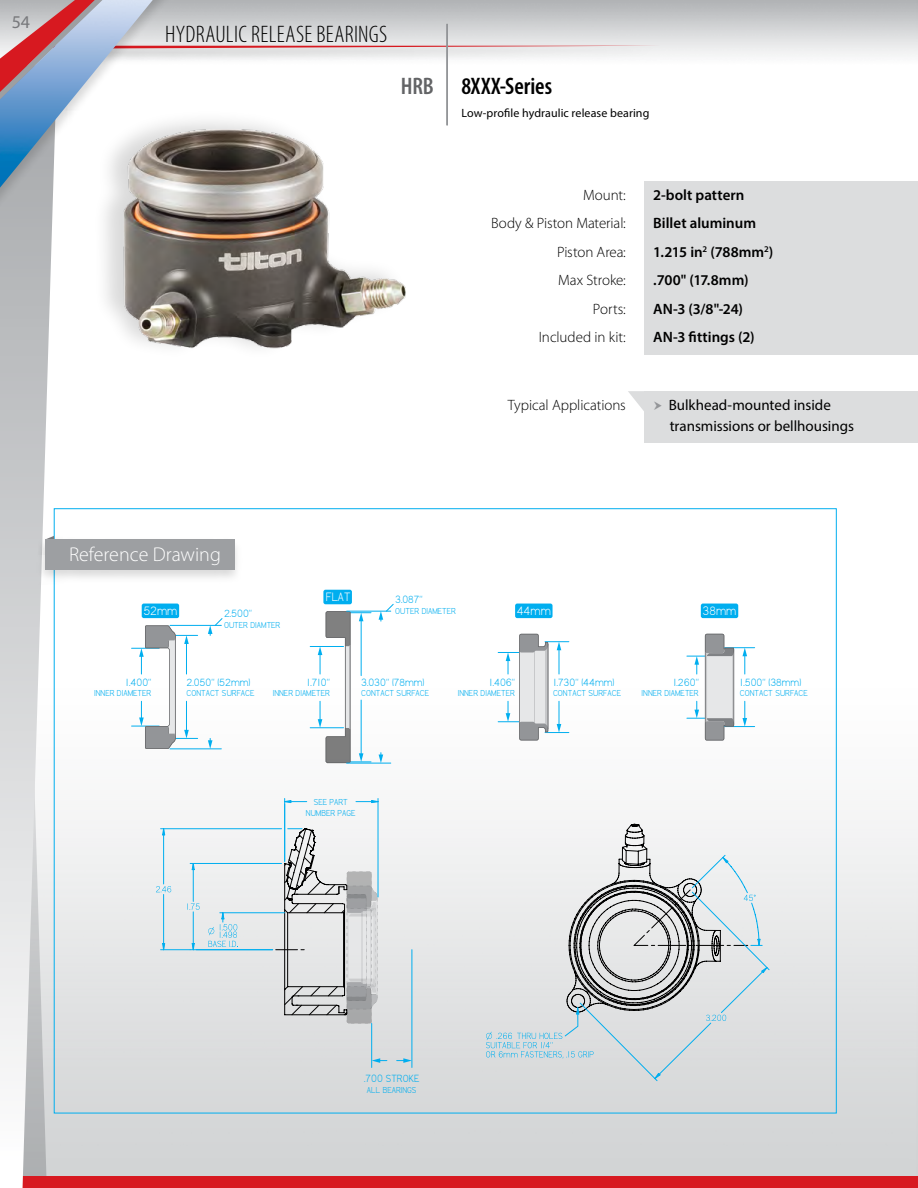
<style>
.page{position:relative;width:918px;height:1188px;background:#fff}
.page>*{position:absolute;margin:0;border:0;box-sizing:border-box;transform-origin:0 0}
.t1{font:300 condensed 24px "Myriad Pro";letter-spacing:.015em;color:#000}
.t2{font:600 condensed 24px "Myriad Pro";color:#000}
.t3{font:600 condensed 24px "Myriad Pro";color:#636466}
.t4{font:300 20.1px "Myriad Pro";color:#fff}
.t5{font:18px "Myriad Pro";color:#77787b}
.t6{font:300 15px/28.5px "Myriad Pro";letter-spacing:-.005em;color:#000;text-align:right}
.t7{font:600 15px/28.5px "Myriad Pro";color:#000}
.t8{font:15px/21px "Myriad Pro";color:#000}
.t9{font:13.8px "Solid Edge ANSI";color:#fff}
.t10{font:12px "Myriad Pro";letter-spacing:.005em;color:#000}
.t11{font:11.85px "Solid Edge ANSI";color:#00aeef}
.t12{font:9.9px/11.9px "Solid Edge ANSI";color:#00aeef;text-align:center}
</style>
<div class="page">
<img style="left:57px;top:678px;width:861px;height:498px">
<div style="left:0;top:1176px;width:918px;height:12px;background:#d71920"></div>
<svg style="left:0;top:219px;width:57px;height:969px"></svg>
<div style="left:323px;top:590px;width:29px;height:14px;background:#00aeef;border-radius:2px"></div>
<div style="left:142px;top:604px;width:37px;height:14px;background:#00aeef;border-radius:2px"></div>
<hr style="left:310px;top:727px;width:34px;height:1px;background:#00aeef">
<hr style="left:310px;top:646px;width:34px;height:1px;background:#00aeef">
<svg style="left:318px;top:611px;width:53px;height:152px"></svg>
<hr style="left:347px;top:611px;width:44px;height:1px;background:#00aeef">
<hr style="left:347px;top:763px;width:44px;height:1px;background:#00aeef">
<div style="left:515px;top:604px;width:38px;height:14px;background:#00aeef;border-radius:2px"></div>
<div style="left:701px;top:604px;width:37px;height:14px;background:#00aeef;border-radius:2px"></div>
<hr style="left:170px;top:748px;width:51px;height:1px;background:#00aeef">
<hr style="left:170px;top:625px;width:51px;height:1px;background:#00aeef">
<hr style="left:146px;top:738px;width:52px;height:1px;background:#00aeef">
<hr style="left:146px;top:635px;width:52px;height:1px;background:#00aeef">
<hr style="left:186px;top:642px;width:1px;height:32px;background:#00aeef">
<svg style="left:184px;top:635px;width:5px;height:9px"></svg>
<hr style="left:186px;top:701px;width:1px;height:30px;background:#00aeef">
<svg style="left:184px;top:730px;width:5px;height:8px"></svg>
<svg style="left:208px;top:738px;width:4px;height:11px"></svg>
<svg style="left:379px;top:753px;width:4px;height:10px"></svg>
<svg style="left:372px;top:1058px;width:15px;height:5px"></svg>
<svg style="left:397px;top:1058px;width:15px;height:5px"></svg>
<svg style="left:132px;top:625px;width:44px;height:124px"></svg>
<hr style="left:687px;top:718px;width:30px;height:1px;background:#00aeef">
<hr style="left:687px;top:656px;width:30px;height:1px;background:#00aeef">
<hr style="left:709px;top:726px;width:46px;height:1px;background:#00aeef">
<hr style="left:709px;top:647px;width:46px;height:1px;background:#00aeef">
<svg style="left:694px;top:656px;width:5px;height:18px"></svg>
<svg style="left:694px;top:701px;width:5px;height:17px"></svg>
<svg style="left:742px;top:648px;width:5px;height:26px"></svg>
<svg style="left:743px;top:701px;width:4px;height:26px"></svg>
<svg style="left:705px;top:634px;width:29px;height:106px;background:#c4c6c8"></svg>
<hr style="left:498px;top:721px;width:33px;height:1px;background:#00aeef">
<hr style="left:498px;top:652px;width:33px;height:1px;background:#00aeef">
<svg style="left:506px;top:653px;width:4px;height:21px"></svg>
<svg style="left:506px;top:701px;width:4px;height:21px"></svg>
<svg style="left:519px;top:634px;width:50px;height:106px"></svg>
<hr style="left:412px;top:950px;width:1px;height:118px;background:#00aeef">
<hr style="left:371px;top:1023px;width:1px;height:45px;background:#00aeef">
<svg style="left:208px;top:618px;width:15px;height:17px"></svg>
<svg style="left:379px;top:603px;width:15px;height:18px"></svg>
<svg style="left:486px;top:824px;width:284px;height:258px"></svg>
<hr style="left:190px;top:863px;width:92px;height:1px;background:#00aeef">
<svg style="left:162px;top:829px;width:4px;height:7px"></svg>
<hr style="left:161px;top:828px;width:121px;height:1px;background:#00aeef">
<svg style="left:276px;top:828px;width:102px;height:196px"></svg>
<hr style="left:196px;top:949px;width:77px;height:1px;background:#00aeef">
<svg style="left:156px;top:863px;width:44px;height:88px;background:#dee8ec"></svg>
<hr style="left:163px;top:894px;width:1px;height:56px;background:#00aeef">
<hr style="left:163px;top:829px;width:1px;height:55px;background:#00aeef">
<hr style="left:220px;top:912px;width:65px;height:1px;background:#00aeef">
<svg style="left:208px;top:912px;width:30px;height:35px"></svg>
<hr style="left:378px;top:798px;width:1px;height:99px;background:#00aeef">
<hr style="left:284px;top:798px;width:1px;height:64px;background:#00aeef">
<svg style="left:356px;top:800px;width:23px;height:4px"></svg>
<svg style="left:284px;top:800px;width:23px;height:4px"></svg>
<img style="left:104px;top:190px;width:302px;height:159px">
<div style="left:0;top:0;width:199px;height:219px;background:#000;opacity:.15"></div>
<img style="left:0;top:190px;width:187px;height:16px">
<svg style="left:0;top:0;width:661px;height:190px"></svg>
<div style="left:38px;top:534px;width:24px;height:20px;background:#000;opacity:.15"></div>
<div style="left:36px;top:537px;width:207px;height:47px;background:#000;opacity:.15"></div>
<div style="left:45px;top:540px;width:189px;height:30px;background:#9d9fa2"></div>
<div style="left:644px;top:391px;width:274px;height:52px;background:#dcddde"></div>
<div style="left:644px;top:181px;width:274px;height:173px;background:#dcddde"></div>
<svg style="left:628px;top:391px;width:16px;height:20px"></svg>
<h3 class="t5" style="left:12px;top:11px;width:20px">54</h3>
<h1 class="t1" style="left:165px;top:20px;width:224px">HYDRAULIC RELEASE BEARINGS</h1>
<h1 class="t3" style="left:401px;top:71px;width:34px">HRB</h1>
<h1 class="t2" style="left:461px;top:71px;width:92px">8XXX-Series</h1>
<p class="t10" style="left:461px;top:106px;width:190px">Low-profile hydraulic release bearing</p>
<h3 class="t6" style="left:491px;top:181px;width:136px">Mount:<br>Body &amp; Piston Material:<br>Piston Area:<br>Max Stroke:<br>Ports:<br>Included in kit:</h3>
<h3 class="t6" style="left:508px;top:391px;width:119px">Typical Applications</h3>
<h3 class="t7" style="left:653px;top:180px;width:122px">2-bolt pattern<br>Billet aluminum<br>1.215 in<sup>2</sup> (788mm<sup>2</sup>) .700" (17.8mm)<br>AN-3 (3/8"-24)<br>AN-3 fittings (2)</h3>
<h3 class="t8" style="left:669px;top:394px;width:187px">Bulkhead-mounted inside transmissions or bellhousings</h3>
<h2 class="t4" style="left:69px;top:542px;width:153px">Reference Drawing</h2>
<h3 class="t9" style="left:326px;top:589px;width:26px">FLAT</h3>
<p class="t11" style="left:395px;top:593px;width:29px">3.087”</p>
<p class="t12" style="left:395px;top:605px;width:62px">OUTER DIAMETER</p>
<h3 class="t9" style="left:143px;top:603px;width:36px">52mm</h3>
<h3 class="t9" style="left:517px;top:603px;width:36px">44mm</h3>
<h3 class="t9" style="left:703px;top:603px;width:35px">38mm</h3>
<p class="t11" style="left:224px;top:607px;width:30px">2.500”</p>
<p class="t12" style="left:224px;top:619px;width:58px">OUTER DIAMTER</p>
<p class="t11" style="left:126px;top:676px;width:27px">1.400”</p>
<p class="t12" style="left:94px;top:687px;width:59px">INNER DIAMETER</p>
<p class="t11" style="left:186px;top:676px;width:65px">2.050” (52mm)</p>
<p class="t12" style="left:186px;top:687px;width:70px">CONTACT SURFACE</p>
<p class="t11" style="left:307px;top:676px;width:25px">1.710”</p>
<p class="t12" style="left:273px;top:687px;width:59px">INNER DIAMETER</p>
<p class="t11" style="left:361px;top:676px;width:65px">3.030” (78mm)</p>
<p class="t12" style="left:361px;top:687px;width:70px">CONTACT SURFACE</p>
<p class="t11" style="left:489px;top:676px;width:27px">1.406”</p>
<p class="t12" style="left:458px;top:687px;width:59px">INNER DIAMETER</p>
<p class="t11" style="left:553px;top:676px;width:63px">1.730” (44mm)</p>
<p class="t12" style="left:553px;top:687px;width:70px">CONTACT SURFACE</p>
<p class="t11" style="left:673px;top:676px;width:27px">1.260”</p>
<p class="t12" style="left:642px;top:687px;width:59px">INNER DIAMETER</p>
<p class="t12" style="left:306px;top:796px;width:51px">SEE PART<br>NUMBER PAGE</p>
<p class="t11" style="left:740px;top:676px;width:63px">1.500” (38mm)</p>
<p class="t12" style="left:740px;top:687px;width:70px">CONTACT SURFACE</p>
<p class="t11" style="left:364px;top:1072px;width:57px">.700 STROKE</p>
<p class="t12" style="left:367px;top:1084px;width:51px">ALL BEARINGS</p>
</div>
